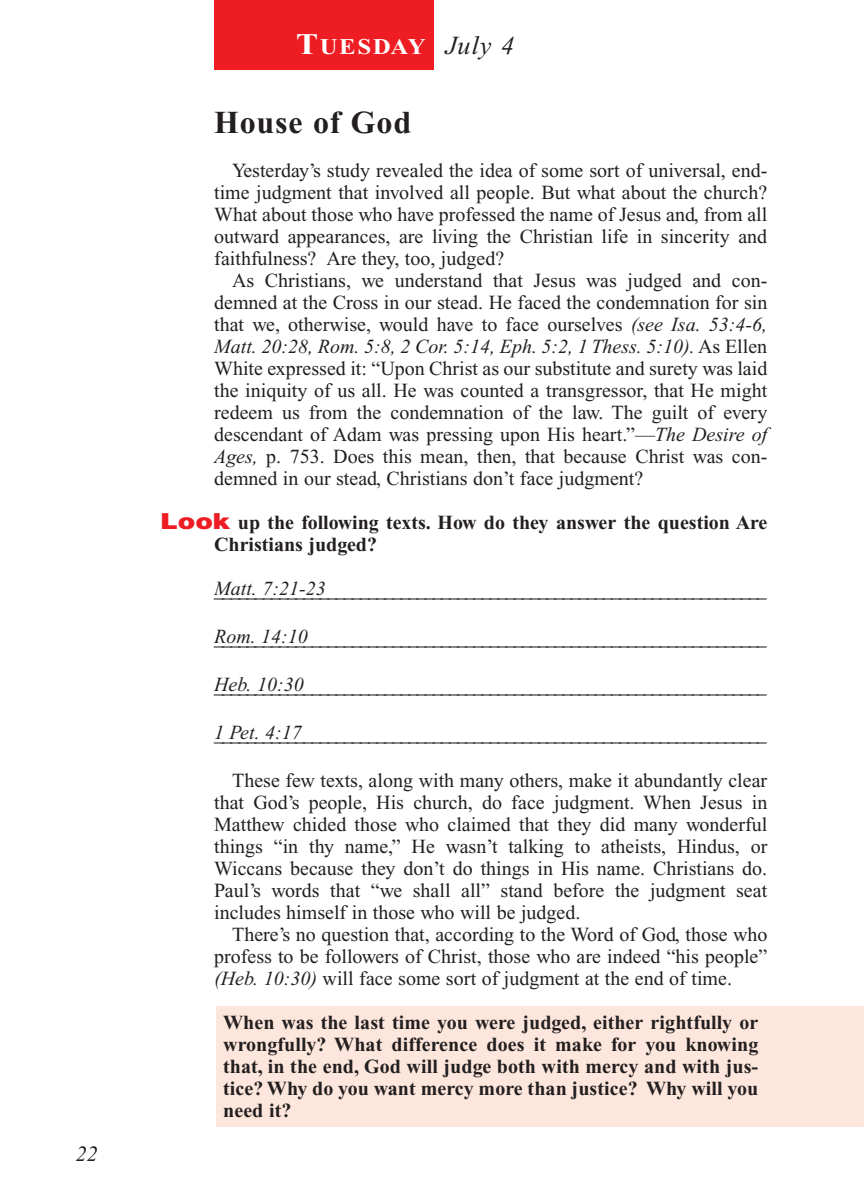
<style>
.page{position:relative;width:864px;height:1188px;background:#fff}
.page>*{position:absolute;margin:0;border:0;box-sizing:border-box;transform-origin:0 0}
.t1{font:700 32px "Times New Roman";letter-spacing:.025em;color:#231f20}
.t2{font:700 22.4px "Times New Roman";letter-spacing:.065em;color:#fff;scale:1.1 1}
.t3{font:italic 22px "Times New Roman";color:#231f20}
.t4{font:20px/22px "Times New Roman";color:#231f20;text-align:justify}
.t5{font:italic 20px "Times New Roman";color:#231f20}
.t6{font:700 20px/22px "Times New Roman";color:#231f20}
.s1{font-size:30px}
.s2{font-weight:400;font-style:italic;font-size:26px;color:#231f20}
.s3{font-style:italic}
.s4{font-family:"Helvetica";font-weight:900;font-size:22px;color:#ee1d23}
</style>
<div class="page">
<div style="left:216px;top:1006px;width:648px;height:121px;background:#fde7dc"></div>
<div style="left:214px;top:0;width:220px;height:70px;background:#ee1d23"></div>
<p class="t3" style="left:76px;top:1146px;width:23px">22</p>
<p class="t2" style="left:296px;top:39px;width:200px"><span class="s1">T</span>UESDAY <span class="s2">July 4</span></p>
<h1 class="t1" style="left:214px;top:111px;width:199px">House of God</h1>
<p class="t4" style="left:214px;top:161px;width:555px;text-indent:18px">Yesterday’s study revealed the idea of some sort of universal, end&shy;time judgment that involved all people. But what about the church?<br>What about those who have professed the name of Jesus and, from all outward appearances, are living the Christian life in sincerity and faithfulness? Are they, too, judged?</p>
<p class="t4" style="left:214px;top:271px;width:555px;text-indent:18px">As Christians, we understand that Jesus was judged and con&shy;demned at the Cross in our stead. He faced the condemnation for sin that we, otherwise, would have to face ourselves <span class="s3">(see Isa. 53:4-6, Matt. 20:28, Rom. 5:8, 2 Cor. 5:14, Eph. 5:2, 1 Thess. 5:10).</span> As Ellen White expressed it: “Upon Christ as our substitute and surety was laid the iniquity of us all. He was counted a transgressor, that He might redeem us from the condemnation of the law. The guilt of every descendant of Adam was pressing upon His heart.”—<span class="s3">The Desire of Ages,</span> p. 753. Does this mean, then, that because Christ was con&shy;demned in our stead, Christians don’t face judgment?</p>
<p class="t6" style="left:214px;top:513px;width:555px;text-indent:-54px"><span class="s4">Look</span> up the following texts. How do they answer the question Are<br>Christians judged?</p>
<p class="t5" style="left:214px;top:581px;width:113px">Matt. 7:21-23</p>
<p class="t5" style="left:214px;top:583px;width:554px">____________________________________________________________________</p>
<p class="t5" style="left:214px;top:629px;width:95px">Rom. 14:10</p>
<p class="t5" style="left:214px;top:631px;width:554px">____________________________________________________________________</p>
<p class="t5" style="left:214px;top:677px;width:91px">Heb. 10:30</p>
<p class="t5" style="left:214px;top:679px;width:554px">____________________________________________________________________</p>
<p class="t5" style="left:214px;top:727px;width:554px">1____________________________________________________________________</p>
<p class="t5" style="left:230px;top:725px;width:74px">Pet. 4:17</p>
<p class="t4" style="left:214px;top:771px;width:555px;text-indent:18px">These few texts, along with many others, make it abundantly clear that God’s people, His church, do face judgment. When Jesus in Matthew chided those who claimed that they did many wonderful things “in thy name,” He wasn’t talking to atheists, Hindus, or Wiccans because they don’t do things in His name. Christians do.<br>Paul’s words that “we shall all” stand before the judgment seat includes himself in those who will be judged.</p>
<p class="t4" style="left:214px;top:925px;width:555px;text-indent:18px">There’s no question that, according to the Word of God, those who profess to be followers of Christ, those who are indeed “his people” <span class="s3">(Heb. 10:30)</span> will face some sort of judgment at the end of time.</p>
<p class="t6" style="left:223px;top:1013px;width:537px;text-align:justify">When was the last time you were judged, either rightfully or wrongfully? What difference does it make for you knowing that, in the end, God will judge both with mercy and with jus&shy;tice? Why do you want mercy more than justice? Why will you need it?</p>
</div>
